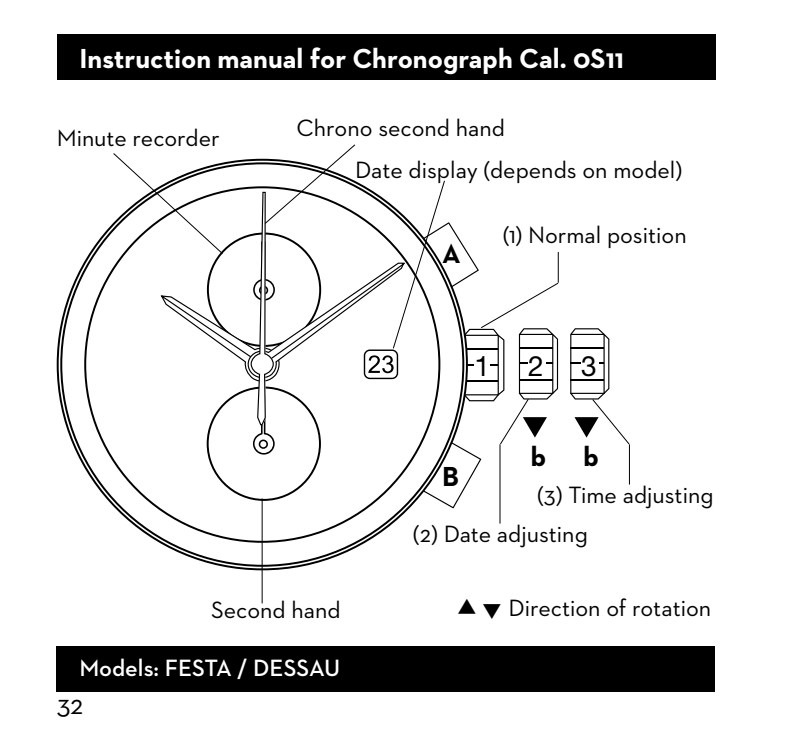
<style>
.page{position:relative;width:794px;height:749px;background:#fff}
.page>*{position:absolute;margin:0;border:0;box-sizing:border-box;transform-origin:0 0}
.t1{font:700 28px "Neutraface 2 Text";color:#fff}
.t2{font:700 28px "Neutraface 2 Text";color:#000}
.t3{font:28px "Helvetica Neue LT Std";color:#000}
.t4{font:28px "Neutraface 2 Text";color:#000}
.t5{font:24px/41.2px "Neutraface 2 Text";color:#000}
.t6{font:600 24px "Neutraface 2 Text";color:#fff}
</style>
<div class="page">
<div style="left:57px;top:646px;width:658px;height:45px;background:#000"></div>
<svg style="left:60px;top:262px;width:394px;height:304px"></svg>
<svg style="left:84px;top:224px;width:356px;height:318px"></svg>
<hr style="left:261px;top:498px;width:2px;height:105px;background:#000">
<svg style="left:570px;top:328px;width:60px;height:117px"></svg>
<hr style="left:499px;top:444px;width:1px;height:79px;background:#000">
<svg style="left:112px;top:144px;width:447px;height:364px"></svg>
<hr style="left:629px;top:444px;width:1px;height:40px;background:#000">
<hr style="left:557px;top:252px;width:2px;height:31px;background:#000">
<div style="left:57px;top:34px;width:658px;height:45px;background:#000"></div>
<p class="t1" style="left:80px;top:41px;width:546px">Instruction manual for Chronograph Cal. 0S11</p>
<p class="t5" style="left:57px;top:117px;width:165px">Minute recorder</p>
<p class="t5" style="left:355px;top:107px;width:328px;text-indent:-59px">Chrono second hand<br>Date display (depends on model)</p>
<p class="t2" style="left:442px;top:236px;width:20px">A</p>
<p class="t5" style="left:503px;top:213px;width:185px">(1) Normal position</p>
<p class="t3" style="left:474px;top:349px;width:17px">1</p>
<p class="t3" style="left:528px;top:349px;width:17px">2</p>
<p class="t3" style="left:581px;top:349px;width:17px">3</p>
<p class="t2" style="left:442px;top:458px;width:18px">B</p>
<p class="t2" style="left:531px;top:438px;width:17px">b</p>
<p class="t2" style="left:583px;top:438px;width:17px">b</p>
<p class="t5" style="left:537px;top:474px;width:178px">(3) Time adjusting</p>
<p class="t5" style="left:413px;top:513px;width:177px">(2) Date adjusting</p>
<p class="t5" style="left:211px;top:589px;width:131px">Second hand</p>
<p class="t6" style="left:79px;top:652px;width:262px">Models: FESTA / DESSAU</p>
<p class="t4" style="left:57px;top:687px;width:28px">32</p>
<p class="t5" style="left:508px;top:586px;width:204px">Direction of rotation</p>
</div>
